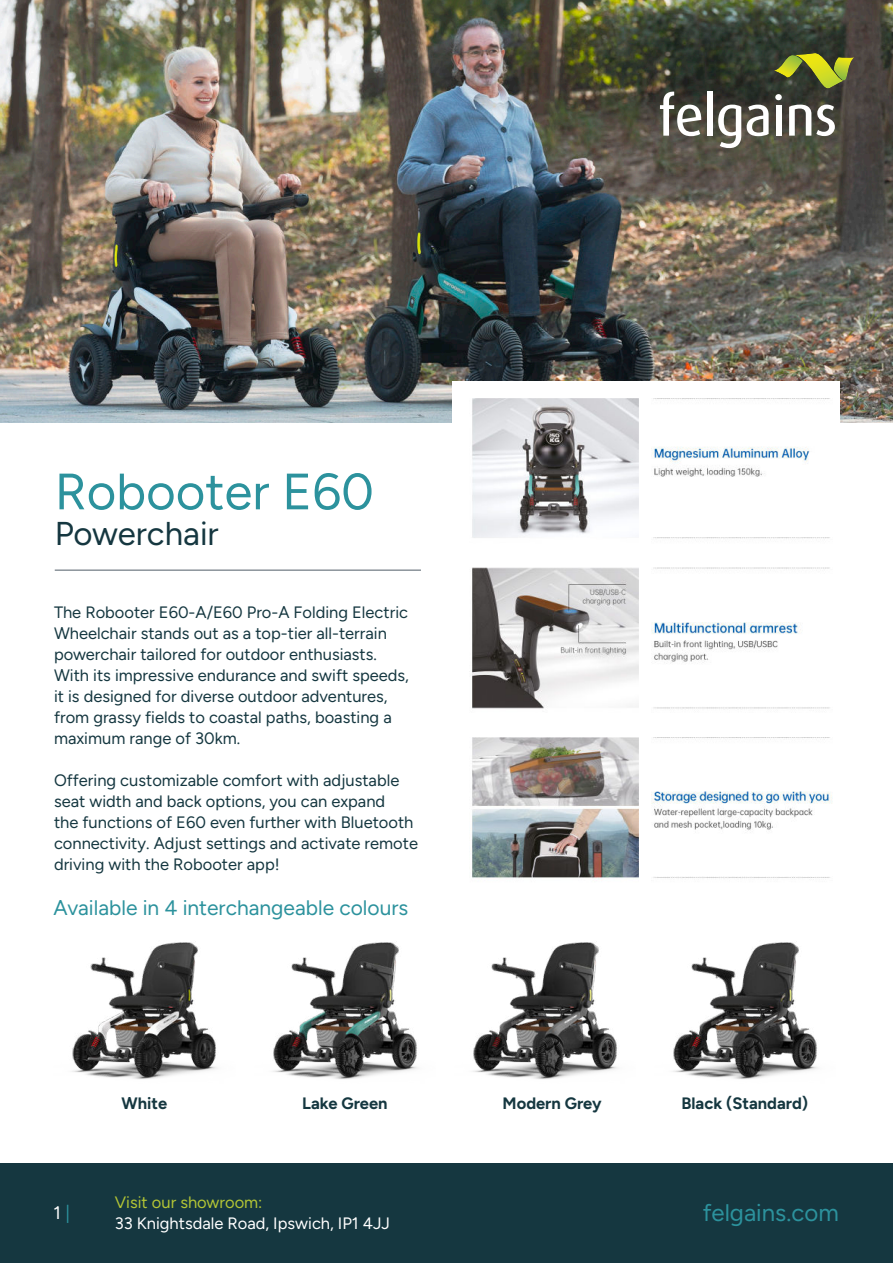
<style>
.page{position:relative;width:893px;height:1263px;background:#fff}
.page>*{position:absolute;margin:0;border:0;box-sizing:border-box;transform-origin:0 0}
.t1{font:51px "Figtree";color:#2c929d}
.t2{font:33px "Figtree";color:#153740}
.t3{font:24px "Figtree";color:#2c929d}
.t4{font:21px "Figtree";color:#2c929d}
.t5{font:18px "Figtree";color:#fff}
.t6{font:16.5px/21px "Figtree";color:#153740}
.t7{font:700 16.5px "Figtree";color:#153740}
.t8{font:16.5px "Figtree";color:#fff}
.t9{font:16.5px "Figtree";color:#b3c535}
.s1{color:#2c929d}
</style>
<div class="page">
<div style="left:0;top:1163px;width:893px;height:100px;background:#153740"></div>
<img style="left:0;top:0;width:893px;height:423px">
<hr style="left:55px;top:569px;width:366px;height:2px;background:#8b939a">
<img style="left:453px;top:382px;width:386px;height:498px">
<img style="left:72px;top:942px;width:145px;height:137px">
<img style="left:273px;top:942px;width:144px;height:137px">
<img style="left:473px;top:942px;width:144px;height:137px">
<img style="left:673px;top:942px;width:145px;height:137px">
<svg style="left:660px;top:92px;width:41px;height:44px"></svg>
<div style="left:707px;top:92px;width:5px;height:44px;background:#fff"></div>
<svg style="left:718px;top:105px;width:23px;height:43px"></svg>
<svg style="left:747px;top:105px;width:22px;height:31px"></svg>
<div style="left:776px;top:105px;width:5px;height:31px;background:#fff"></div>
<div style="left:775px;top:94px;width:7px;height:6px;background:#fff;border-radius:50%"></div>
<svg style="left:789px;top:105px;width:46px;height:31px"></svg>
<svg style="left:773px;top:53px;width:81px;height:38px;background:#747a2c"></svg>
<h1 class="t1" style="left:55px;top:468px;width:321px">Robooter E60</h1>
<h2 class="t2" style="left:55px;top:519px;width:166px">Powerchair</h2>
<p class="t6" style="left:54px;top:602px;width:356px">The Robooter E60-A/E60 Pro-A Folding Electric Wheelchair stands out as a top-tier all-terrain powerchair tailored for outdoor enthusiasts.<br>With its impressive endurance and swift speeds, it is designed for diverse outdoor adventures, from grassy fields to coastal paths, boasting a maximum range of 30km.</p>
<p class="t6" style="left:54px;top:770px;width:366px">Offering customizable comfort with adjustable seat width and back options, you can expand<br>the functions of E60 even further with Bluetooth connectivity. Adjust settings and activate remote driving with the Robooter app!</p>
<p class="t4" style="left:54px;top:898px;width:356px">Available in 4 interchangeable colours</p>
<p class="t7" style="left:122px;top:1096px;width:47px">White</p>
<p class="t7" style="left:302px;top:1096px;width:87px">Lake Green</p>
<p class="t7" style="left:503px;top:1096px;width:100px">Modern Grey</p>
<p class="t7" style="left:681px;top:1095px;width:128px">Black (Standard)</p>
<p class="t9" style="left:115px;top:1195px;width:149px">Visit our showroom:</p>
<p class="t8" style="left:115px;top:1216px;width:277px">33 Knightsdale Road, Ipswich, IP1 4JJ</p>
<p class="t5" style="left:54px;top:1205px;width:18px">1 <span class="s1">|</span></p>
<h3 class="t3" style="left:703px;top:1202px;width:137px">felgains.com</h3>
</div>
